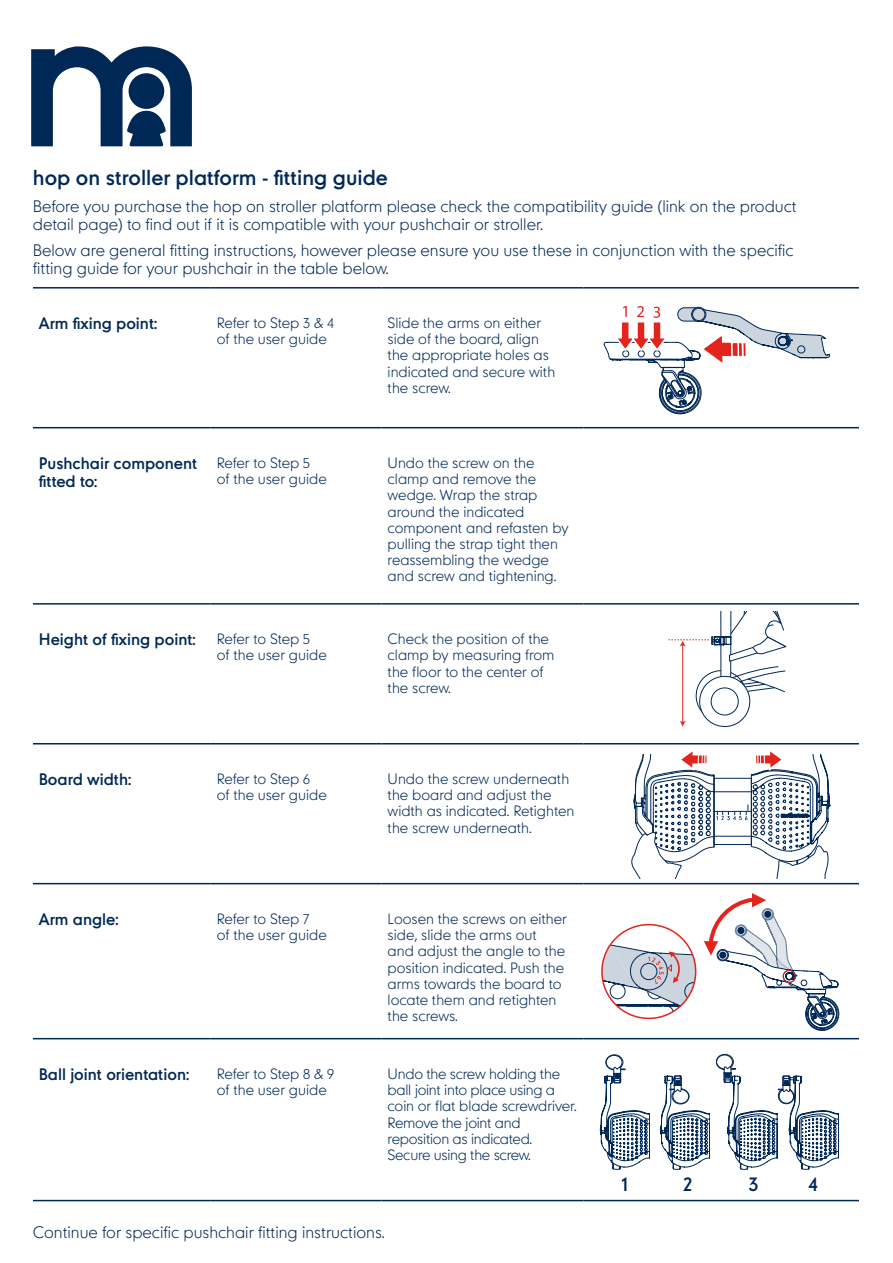
<style>
.page{position:relative;width:893px;height:1263px;background:#fff}
.page>*{position:absolute;margin:0;border:0;box-sizing:border-box;transform-origin:0 0}
.t1{font:19.5px "Mothercare";color:#002856}
.t2{font:18px "Mothercare";color:#002856}
.t3{font:100 15px/18px "Mothercare";color:#002856}
.t4{font:15px/18px "Mothercare";color:#002856}
.t5{font:100 13.5px/16.2px "Mothercare";color:#002856}
.t6{font:100 13.5px/16.2px "Mothercare";letter-spacing:-.02em;color:#002856}
</style>
<div class="page">
<hr style="left:33px;top:287px;width:178px;height:2px;background:#002856">
<hr style="left:211px;top:287px;width:171px;height:2px;background:#002856">
<hr style="left:382px;top:287px;width:202px;height:2px;background:#002856">
<hr style="left:584px;top:287px;width:275px;height:2px;background:#002856">
<hr style="left:33px;top:427px;width:178px;height:1px;background:#002856">
<hr style="left:211px;top:427px;width:171px;height:1px;background:#002856">
<hr style="left:382px;top:427px;width:202px;height:1px;background:#002856">
<hr style="left:584px;top:427px;width:275px;height:1px;background:#002856">
<hr style="left:33px;top:603px;width:178px;height:2px;background:#002856">
<hr style="left:211px;top:603px;width:171px;height:2px;background:#002856">
<hr style="left:382px;top:603px;width:202px;height:2px;background:#002856">
<hr style="left:584px;top:603px;width:275px;height:2px;background:#002856">
<hr style="left:33px;top:743px;width:178px;height:1px;background:#002856">
<hr style="left:211px;top:743px;width:171px;height:1px;background:#002856">
<hr style="left:382px;top:743px;width:202px;height:1px;background:#002856">
<hr style="left:584px;top:743px;width:275px;height:1px;background:#002856">
<hr style="left:33px;top:883px;width:178px;height:1px;background:#002856">
<hr style="left:211px;top:883px;width:171px;height:1px;background:#002856">
<hr style="left:382px;top:883px;width:202px;height:1px;background:#002856">
<hr style="left:584px;top:883px;width:275px;height:1px;background:#002856">
<hr style="left:33px;top:1038px;width:178px;height:1px;background:#002856">
<hr style="left:211px;top:1038px;width:171px;height:1px;background:#002856">
<hr style="left:382px;top:1038px;width:202px;height:1px;background:#002856">
<hr style="left:584px;top:1038px;width:275px;height:1px;background:#002856">
<hr style="left:33px;top:1200px;width:178px;height:1px;background:#002856">
<hr style="left:211px;top:1200px;width:171px;height:1px;background:#002856">
<hr style="left:382px;top:1200px;width:202px;height:1px;background:#002856">
<hr style="left:584px;top:1200px;width:275px;height:1px;background:#002856">
<svg style="left:668px;top:611px;width:119px;height:117px"></svg>
<svg style="left:631px;top:751px;width:200px;height:127px"></svg>
<svg style="left:704px;top:893px;width:136px;height:138px"></svg>
<svg style="left:601px;top:939px;width:95px;height:79px"></svg>
<svg style="left:600px;top:1054px;width:50px;height:116px"></svg>
<svg style="left:660px;top:1075px;width:50px;height:95px"></svg>
<svg style="left:716px;top:1053px;width:122px;height:117px"></svg>
<svg style="left:603px;top:306px;width:227px;height:109px"></svg>
<svg style="left:31px;top:46px;width:161px;height:100px"></svg>
<div style="left:129px;top:73px;width:35px;height:36px;background:#002856;border-radius:50%"></div>
<h1 class="t1" style="left:33px;top:164px;width:356px">hop on stroller platform - fitting guide</h1>
<p class="t3" style="left:33px;top:196px;width:765px">Before you purchase the hop on stroller platform please check the compatibility guide (link on the product detail page) to find out if it is compatible with your pushchair or stroller.</p>
<p class="t3" style="left:33px;top:241px;width:762px">Below are general fitting instructions, however please ensure you use these in conjunction with the specific fitting guide for your pushchair in the table below.</p>
<p class="t4" style="left:39px;top:314px;width:120px">Arm fixing point:</p>
<p class="t5" style="left:217px;top:314px;width:119px">Refer to Step 3 &amp; 4 of the user guide</p>
<p class="t5" style="left:388px;top:314px;width:169px">Slide the arms on either side of the board, align the appropriate holes as indicated and secure with the screw.</p>
<p class="t4" style="left:39px;top:454px;width:160px">Pushchair component fitted to:</p>
<p class="t5" style="left:217px;top:454px;width:111px">Refer to Step 5<br>of the user guide</p>
<p class="t5" style="left:388px;top:454px;width:182px">Undo the screw on the clamp and remove the wedge. Wrap the strap around the indicated component and refasten by pulling the strap tight then reassembling the wedge and screw and tightening.</p>
<p class="t4" style="left:39px;top:630px;width:158px">Height of fixing point:</p>
<p class="t5" style="left:217px;top:630px;width:111px">Refer to Step 5<br>of the user guide</p>
<p class="t5" style="left:388px;top:630px;width:168px">Check the position of the clamp by measuring from the floor to the center of the screw.</p>
<p class="t4" style="left:39px;top:770px;width:94px">Board width:</p>
<p class="t5" style="left:217px;top:770px;width:111px">Refer to Step 6<br>of the user guide</p>
<p class="t5" style="left:388px;top:770px;width:188px">Undo the screw underneath the board and adjust the width as indicated. Retighten the screw underneath.</p>
<p class="t4" style="left:39px;top:910px;width:81px">Arm angle:</p>
<p class="t5" style="left:217px;top:910px;width:111px">Refer to Step 7<br>of the user guide</p>
<p class="t5" style="left:388px;top:910px;width:181px">Loosen the screws on either side, slide the arms out<br>and adjust the angle to the position indicated. Push the arms towards the board to locate them and retighten the screws.</p>
<p class="t4" style="left:39px;top:1065px;width:152px">Ball joint orientation:</p>
<p class="t5" style="left:217px;top:1065px;width:119px">Refer to Step 8 &amp; 9 of the user guide</p>
<p class="t6" style="left:388px;top:1065px;width:191px">Undo the screw holding the ball joint into place using a coin or flat blade screwdriver.<br>Remove the joint and reposition as indicated.<br>Secure using the screw.</p>
<p class="t3" style="left:33px;top:1222px;width:353px">Continue for specific pushchair fitting instructions.</p>
<h2 class="t2" style="left:622px;top:1171px;width:7px">1</h2>
<h2 class="t2" style="left:683px;top:1171px;width:11px">2</h2>
<h2 class="t2" style="left:749px;top:1171px;width:11px">3</h2>
<h2 class="t2" style="left:809px;top:1171px;width:11px">4</h2>
</div>
